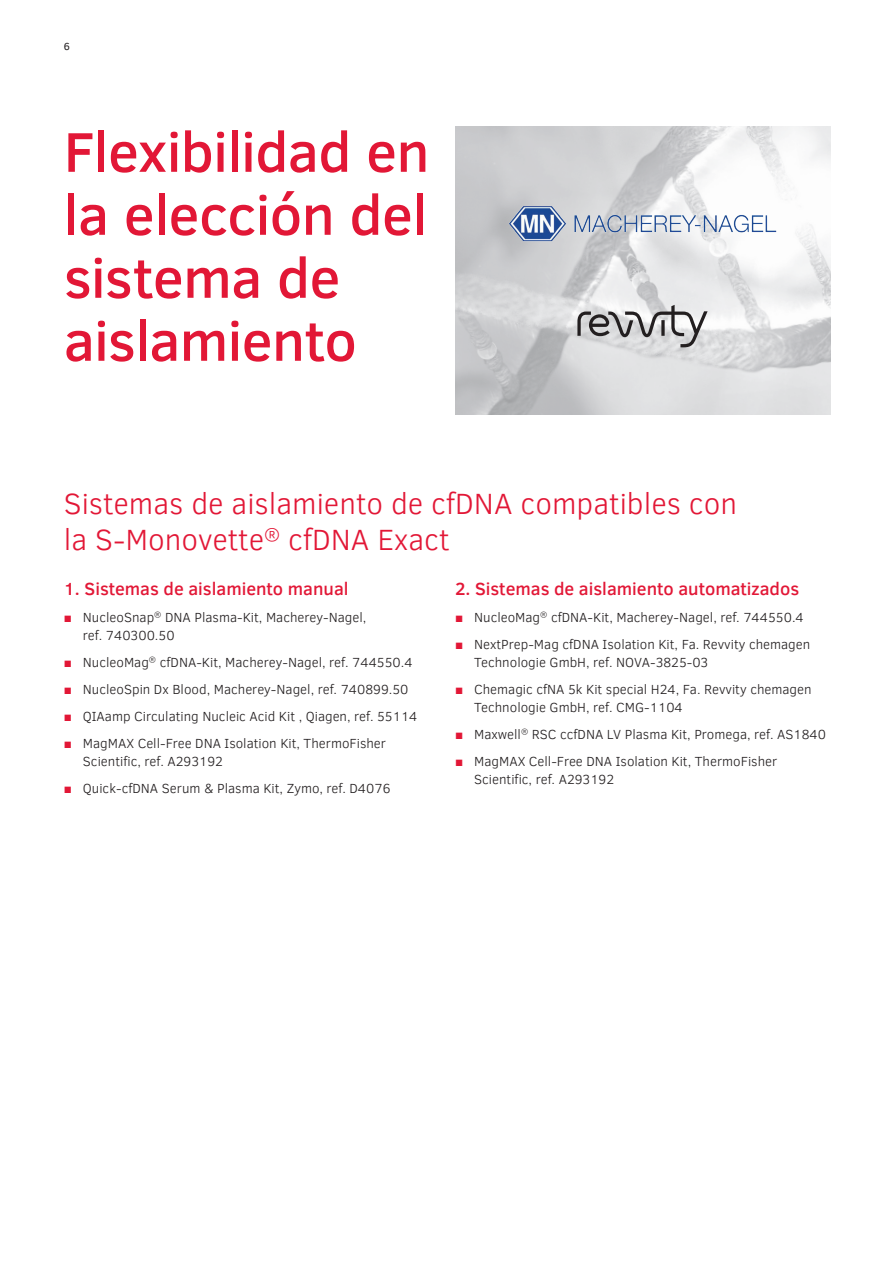
<style>
.page{position:relative;width:893px;height:1263px;background:#fff}
.page>*{position:absolute;margin:0;border:0;box-sizing:border-box;transform-origin:0 0}
.t1{font:500 57px/63px "Clear Sans";letter-spacing:-.015em;color:#e21736}
.t2{font:300 30px/36px "Clear Sans";color:#e21736}
.t3{font:500 18px "Clear Sans";color:#e21736}
.t4{font:300 13.5px/18px "Clear Sans";color:#231f20}
.t5{font:10.5px "Clear Sans";color:#231f20}
.s1{font-weight:400;color:#e21736}
</style>
<div class="page">
<img style="left:455px;top:127px;width:375px;height:288px">
<img style="left:497px;top:194px;width:291px;height:59px">
<svg style="left:577px;top:305px;width:131px;height:42px"></svg>
<p class="t5" style="left:64px;top:39px;width:8px">6</p>
<h1 class="t1" style="left:64px;top:119px;width:367px">Flexibilidad en la elección del sistema de aislamiento</h1>
<h2 class="t2" style="left:64px;top:485px;width:675px">Sistemas de aislamiento de cfDNA compatibles con la S-Monovette<sup>®</sup> cfDNA Exact</h2>
<h3 class="t3" style="left:64px;top:576px;width:286px">1. Sistemas de aislamiento manual</h3>
<p class="t4" style="left:83px;top:608px;width:285px;text-indent:-19px"><span class="s1">■</span> NucleoSnap<sup>®</sup> DNA Plasma-Kit, Macherey-Nagel, ref. 740300.50</p>
<p class="t4" style="left:64px;top:653px;width:350px"><span class="s1">■</span> NucleoMag<sup>®</sup> cfDNA-Kit, Macherey-Nagel, ref. 744550.4</p>
<p class="t4" style="left:64px;top:680px;width:346px"><span class="s1">■</span> NucleoSpin Dx Blood, Macherey-Nagel, ref. 740899.50</p>
<p class="t4" style="left:64px;top:707px;width:355px"><span class="s1">■</span> QIAamp Circulating Nucleic Acid Kit , Qiagen, ref. 55114</p>
<p class="t4" style="left:83px;top:734px;width:305px;text-indent:-19px"><span class="s1">■</span> MagMAX Cell-Free DNA Isolation Kit, ThermoFisher<br>Scientific, ref. A293192</p>
<p class="t4" style="left:64px;top:779px;width:328px"><span class="s1">■</span> Quick-cfDNA Serum &amp; Plasma Kit, Zymo, ref. D4076</p>
<h3 class="t3" style="left:455px;top:576px;width:346px">2. Sistemas de aislamiento automatizados</h3>
<p class="t4" style="left:455px;top:608px;width:350px"><span class="s1">■</span> NucleoMag<sup>®</sup> cfDNA-Kit, Macherey-Nagel, ref. 744550.4</p>
<p class="t4" style="left:474px;top:635px;width:338px;text-indent:-19px"><span class="s1">■</span> NextPrep-Mag cfDNA Isolation Kit, Fa. Revvity chemagen<br>Technologie GmbH, ref. NOVA-3825-03</p>
<p class="t4" style="left:474px;top:680px;width:339px;text-indent:-19px"><span class="s1">■</span> Chemagic cfNA 5k Kit special H24, Fa. Revvity chemagen<br>Technologie GmbH, ref. CMG-1104</p>
<p class="t4" style="left:455px;top:725px;width:373px"><span class="s1">■</span> Maxwell<sup>®</sup> RSC ccfDNA LV Plasma Kit, Promega, ref. AS1840</p>
<p class="t4" style="left:474px;top:752px;width:305px;text-indent:-19px"><span class="s1">■</span> MagMAX Cell-Free DNA Isolation Kit, ThermoFisher<br>Scientific, ref. A293192</p>
</div>
